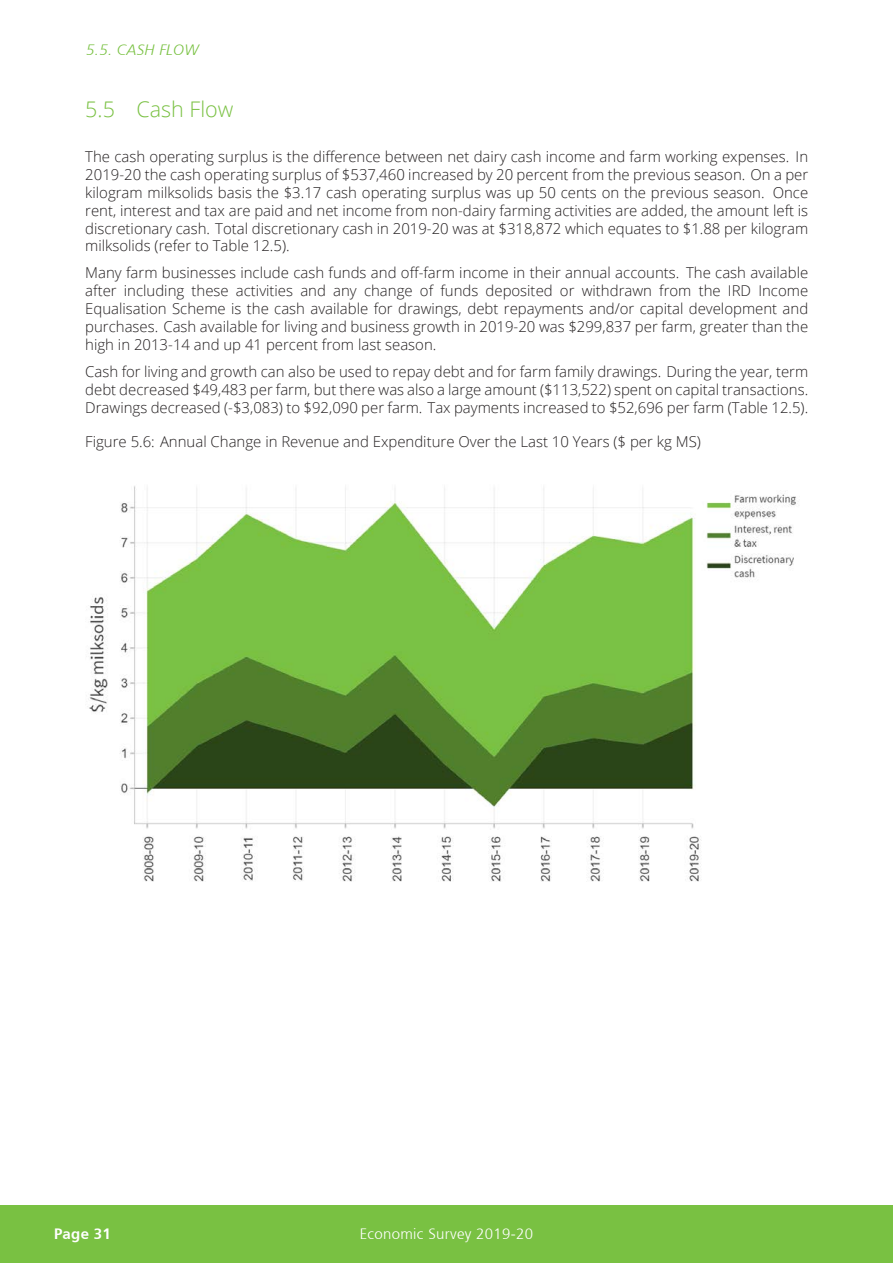
<style>
.page{position:relative;width:893px;height:1263px;background:#fff}
.page>*{position:absolute;margin:0;border:0;box-sizing:border-box;transform-origin:0 0}
.t1{font:300 21.45px "Open Sans";color:#7ac143}
.t2{font:300 15px/18px "Open Sans";color:#231f20;text-align:justify}
.t3{font:300 15px "Frutiger";letter-spacing:.02em;color:#fff}
.t4{font:italic 300 15px "Frutiger";letter-spacing:.02em;color:#79c142}
.t5{font:700 15px "Frutiger";letter-spacing:.02em;color:#fff}
</style>
<div class="page">
<div style="left:0;top:1205px;width:893px;height:58px;background:#79c142"></div>
<img style="left:87px;top:486px;width:709px;height:396px">
<p class="t4" style="left:86px;top:41px;width:114px">5.5. CASH FLOW</p>
<p class="t1" style="left:85px;top:94px;width:150px">5.5 Cash Flow</p>
<p class="t2" style="left:85px;top:147px;width:724px">The cash operating surplus is the difference between net dairy cash income and farm working expenses. In 2019-20 the cash operating surplus of $537,460 increased by 20 percent from the previous season. On a per kilogram milksolids basis the $3.17 cash operating surplus was up 50 cents on the previous season. Once rent, interest and tax are paid and net income from non-dairy farming activities are added, the amount left is discretionary cash. Total discretionary cash in 2019-20 was at $318,872 which equates to $1.88 per kilogram milksolids (refer to Table 12.5).</p>
<p class="t2" style="left:85px;top:263px;width:724px">Many farm businesses include cash funds and off-farm income in their annual accounts. The cash available after including these activities and any change of funds deposited or withdrawn from the IRD Income Equalisation Scheme is the cash available for drawings, debt repayments and/or capital development and purchases. Cash available for living and business growth in 2019-20 was $299,837 per farm, greater than the high in 2013-14 and up 41 percent from last season.</p>
<p class="t2" style="left:85px;top:362px;width:724px">Cash for living and growth can also be used to repay debt and for farm family drawings. During the year, term debt decreased $49,483 per farm, but there was also a large amount ($113,522) spent on capital transactions.<br>Drawings decreased (-$3,083) to $92,090 per farm. Tax payments increased to $52,696 per farm (Table 12.5).</p>
<p class="t2" style="left:85px;top:432px;width:617px">Figure 5.6: Annual Change in Revenue and Expenditure Over the Last 10 Years ($ per kg MS)</p>
<p class="t5" style="left:54px;top:1225px;width:58px">Page 31</p>
<p class="t3" style="left:360px;top:1225px;width:175px">Economic Survey 2019-20</p>
</div>
